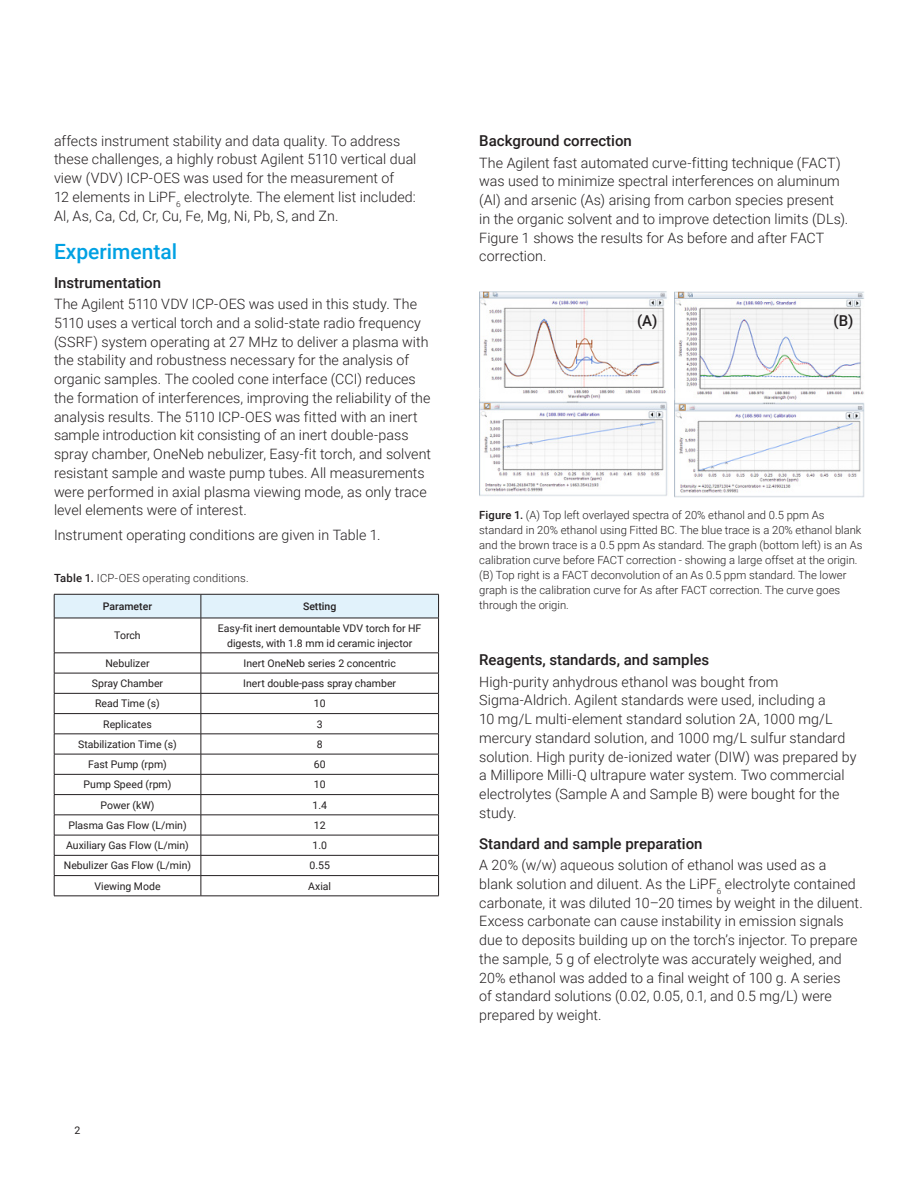
<style>
.page{position:relative;width:918px;height:1188px;background:#fff}
.page>*{position:absolute;margin:0;border:0;box-sizing:border-box;transform-origin:0 0}
.DATA_subhead_large_b{font:500 21px "Roboto";color:#00a1e3}
.DATA_text_black{font:500 15px "Roboto";color:#231f20}
.DATA_text_black-2{font:300 14.25px/18.8px "Roboto";letter-spacing:.005em;color:#231f20}
.DATA_text_black-3{font:300 11.25px/15px "Roboto";color:#231f20}
.DATA_table_text{font:10.5px/15px "Roboto";color:#231f20;text-align:center}
.DATA_table_text_head{font:500 10.5px "Roboto";color:#231f20}
.s1{font-weight:500}
</style>
<div class="page">
<hr style="left:54px;top:618px;width:147px;height:1px;background:#231f20">
<hr style="left:54px;top:618px;width:1px;height:35px;background:#231f20">
<hr style="left:201px;top:618px;width:238px;height:1px;background:#231f20">
<hr style="left:201px;top:618px;width:1px;height:35px;background:#231f20">
<hr style="left:438px;top:618px;width:1px;height:35px;background:#231f20">
<hr style="left:54px;top:653px;width:147px;height:1px;background:#231f20">
<hr style="left:201px;top:653px;width:238px;height:1px;background:#231f20">
<hr style="left:54px;top:673px;width:147px;height:1px;background:#231f20">
<hr style="left:201px;top:673px;width:238px;height:1px;background:#231f20">
<hr style="left:54px;top:693px;width:147px;height:1px;background:#231f20">
<hr style="left:201px;top:693px;width:238px;height:1px;background:#231f20">
<hr style="left:54px;top:713px;width:147px;height:1px;background:#231f20">
<hr style="left:201px;top:713px;width:238px;height:1px;background:#231f20">
<hr style="left:54px;top:734px;width:147px;height:1px;background:#231f20">
<hr style="left:201px;top:734px;width:238px;height:1px;background:#231f20">
<hr style="left:54px;top:754px;width:147px;height:1px;background:#231f20">
<hr style="left:201px;top:754px;width:238px;height:1px;background:#231f20">
<hr style="left:54px;top:774px;width:147px;height:1px;background:#231f20">
<hr style="left:201px;top:774px;width:238px;height:1px;background:#231f20">
<hr style="left:54px;top:794px;width:147px;height:1px;background:#231f20">
<hr style="left:201px;top:794px;width:238px;height:1px;background:#231f20">
<hr style="left:54px;top:815px;width:147px;height:1px;background:#231f20">
<hr style="left:201px;top:815px;width:238px;height:1px;background:#231f20">
<hr style="left:54px;top:835px;width:147px;height:1px;background:#231f20">
<hr style="left:201px;top:835px;width:238px;height:1px;background:#231f20">
<hr style="left:54px;top:855px;width:147px;height:1px;background:#231f20">
<hr style="left:201px;top:855px;width:238px;height:1px;background:#231f20">
<hr style="left:54px;top:875px;width:147px;height:1px;background:#231f20">
<svg style="left:54px;top:653px;width:1px;height:243px"></svg>
<hr style="left:201px;top:875px;width:238px;height:1px;background:#231f20">
<svg style="left:201px;top:653px;width:1px;height:243px"></svg>
<svg style="left:438px;top:653px;width:1px;height:243px"></svg>
<hr style="left:54px;top:896px;width:147px;height:1px;background:#231f20">
<hr style="left:201px;top:896px;width:238px;height:1px;background:#231f20">
<svg style="left:54px;top:594px;width:385px;height:24px"></svg>
<img style="left:479px;top:291px;width:189px;height:205px">
<img style="left:675px;top:291px;width:189px;height:207px">
<p class="DATA_text_black-2" style="left:54px;top:131px;width:364px">affects instrument stability and data quality. To address these challenges, a highly robust Agilent 5110 vertical dual view (VDV) ICP-OES was used for the measurement of<br>12 elements in LiPF<sub>6</sub> electrolyte. The element list included:<br>Al, As, Ca, Cd, Cr, Cu, Fe, Mg, Ni, Pb, S, and Zn.</p>
<p class="DATA_subhead_large_b" style="left:54px;top:237px;width:125px">Experimental</p>
<p class="DATA_text_black" style="left:54px;top:272px;width:109px">Instrumentation</p>
<p class="DATA_text_black-2" style="left:54px;top:294px;width:379px">The Agilent 5110 VDV ICP-OES was used in this study. The 5110 uses a vertical torch and a solid-state radio frequency (SSRF) system operating at 27 MHz to deliver a plasma with the stability and robustness necessary for the analysis of organic samples. The cooled cone interface (CCI) reduces the formation of interferences, improving the reliability of the analysis results. The 5110 ICP-OES was fitted with an inert sample introduction kit consisting of an inert double-pass spray chamber, OneNeb nebulizer, Easy-fit torch, and solvent resistant sample and waste pump tubes. All measurements were performed in axial plasma viewing mode, as only trace level elements were of interest.</p>
<p class="DATA_text_black-2" style="left:54px;top:525px;width:328px">Instrument operating conditions are given in Table 1.</p>
<p class="DATA_text_black-3" style="left:54px;top:570px;width:196px"><span class="s1">Table 1.</span> ICP-OES operating conditions.</p>
<p class="DATA_table_text_head" style="left:103px;top:599px;width:51px">Parameter</p>
<p class="DATA_table_text_head" style="left:303px;top:599px;width:35px">Setting</p>
<p class="DATA_table_text" style="left:114px;top:628px;width:28px">Torch</p>
<p class="DATA_table_text" style="left:218px;top:620px;width:205px">Easy-fit inert demountable VDV torch for HF digests, with 1.8 mm id ceramic injector</p>
<p class="DATA_table_text" style="left:105px;top:655px;width:46px">Nebulizer</p>
<p class="DATA_table_text" style="left:243px;top:655px;width:154px">Inert OneNeb series 2 concentric</p>
<p class="DATA_table_text" style="left:92px;top:676px;width:73px">Spray Chamber</p>
<p class="DATA_table_text" style="left:243px;top:676px;width:154px">Inert double-pass spray chamber</p>
<p class="DATA_table_text" style="left:95px;top:696px;width:66px">Read Time (s)</p>
<p class="DATA_table_text" style="left:314px;top:696px;width:13px">10</p>
<p class="DATA_table_text" style="left:103px;top:716px;width:50px">Replicates</p>
<p class="DATA_table_text" style="left:317px;top:716px;width:7px">3</p>
<p class="DATA_table_text" style="left:78px;top:736px;width:100px">Stabilization Time (s)</p>
<p class="DATA_table_text" style="left:317px;top:736px;width:7px">8</p>
<p class="DATA_table_text" style="left:88px;top:757px;width:80px">Fast Pump (rpm)</p>
<p class="DATA_table_text" style="left:314px;top:757px;width:13px">60</p>
<p class="DATA_table_text" style="left:84px;top:777px;width:89px">Pump Speed (rpm)</p>
<p class="DATA_table_text" style="left:314px;top:777px;width:13px">10</p>
<p class="DATA_table_text" style="left:100px;top:797px;width:56px">Power (kW)</p>
<p class="DATA_table_text" style="left:312px;top:797px;width:16px">1.4</p>
<p class="DATA_table_text" style="left:68px;top:817px;width:120px">Plasma Gas Flow (L/min)</p>
<p class="DATA_table_text" style="left:314px;top:817px;width:13px">12</p>
<p class="DATA_table_text" style="left:66px;top:838px;width:124px">Auxiliary Gas Flow (L/min)</p>
<p class="DATA_table_text" style="left:312px;top:838px;width:16px">1.0</p>
<p class="DATA_table_text" style="left:64px;top:858px;width:129px">Nebulizer Gas Flow (L/min)</p>
<p class="DATA_table_text" style="left:309px;top:858px;width:22px">0.55</p>
<p class="DATA_table_text" style="left:94px;top:878px;width:68px">Viewing Mode</p>
<p class="DATA_table_text" style="left:308px;top:878px;width:24px">Axial</p>
<p class="DATA_table_text" style="left:75px;top:1122px;width:7px">2</p>
<p class="DATA_text_black" style="left:479px;top:130px;width:154px">Background correction</p>
<p class="DATA_text_black-2" style="left:479px;top:153px;width:371px">The Agilent fast automated curve-fitting technique (FACT) was used to minimize spectral interferences on aluminum (Al) and arsenic (As) arising from carbon species present in the organic solvent and to improve detection limits (DLs).<br>Figure 1 shows the results for As before and after FACT correction.</p>
<p class="DATA_text_black" style="left:637px;top:310px;width:22px">(A)</p>
<p class="DATA_text_black" style="left:834px;top:310px;width:21px">(B)</p>
<p class="DATA_text_black-3" style="left:479px;top:507px;width:385px"><span class="s1">Figure 1.</span> (A) Top left overlayed spectra of 20% ethanol and 0.5 ppm As standard in 20% ethanol using Fitted BC. The blue trace is a 20% ethanol blank and the brown trace is a 0.5 ppm As standard. The graph (bottom left) is an As calibration curve before FACT correction - showing a large offset at the origin. (B) Top right is a FACT deconvolution of an As 0.5 ppm standard. The lower graph is the calibration curve for As after FACT correction. The curve goes through the origin.</p>
<p class="DATA_text_black" style="left:479px;top:649px;width:232px">Reagents, standards, and samples</p>
<p class="DATA_text_black-2" style="left:479px;top:672px;width:379px">High-purity anhydrous ethanol was bought from Sigma-Aldrich. Agilent standards were used, including a<br>10 mg/L multi-element standard solution 2A, 1000 mg/L mercury standard solution, and 1000 mg/L sulfur standard solution. High purity de-ionized water (DIW) was prepared by a Millipore Milli-Q ultrapure water system. Two commercial electrolytes (Sample A and Sample B) were bought for the study.</p>
<p class="DATA_text_black" style="left:479px;top:833px;width:225px">Standard and sample preparation</p>
<p class="DATA_text_black-2" style="left:479px;top:855px;width:385px">A 20% (w/w) aqueous solution of ethanol was used as a blank solution and diluent. As the LiPF<sub>6</sub> electrolyte contained carbonate, it was diluted 10–20 times by weight in the diluent.<br>Excess carbonate can cause instability in emission signals due to deposits building up on the torch’s injector. To prepare the sample, 5 g of electrolyte was accurately weighed, and 20% ethanol was added to a final weight of 100 g. A series<br>of standard solutions (0.02, 0.05, 0.1, and 0.5 mg/L) were prepared by weight.</p>
</div>
